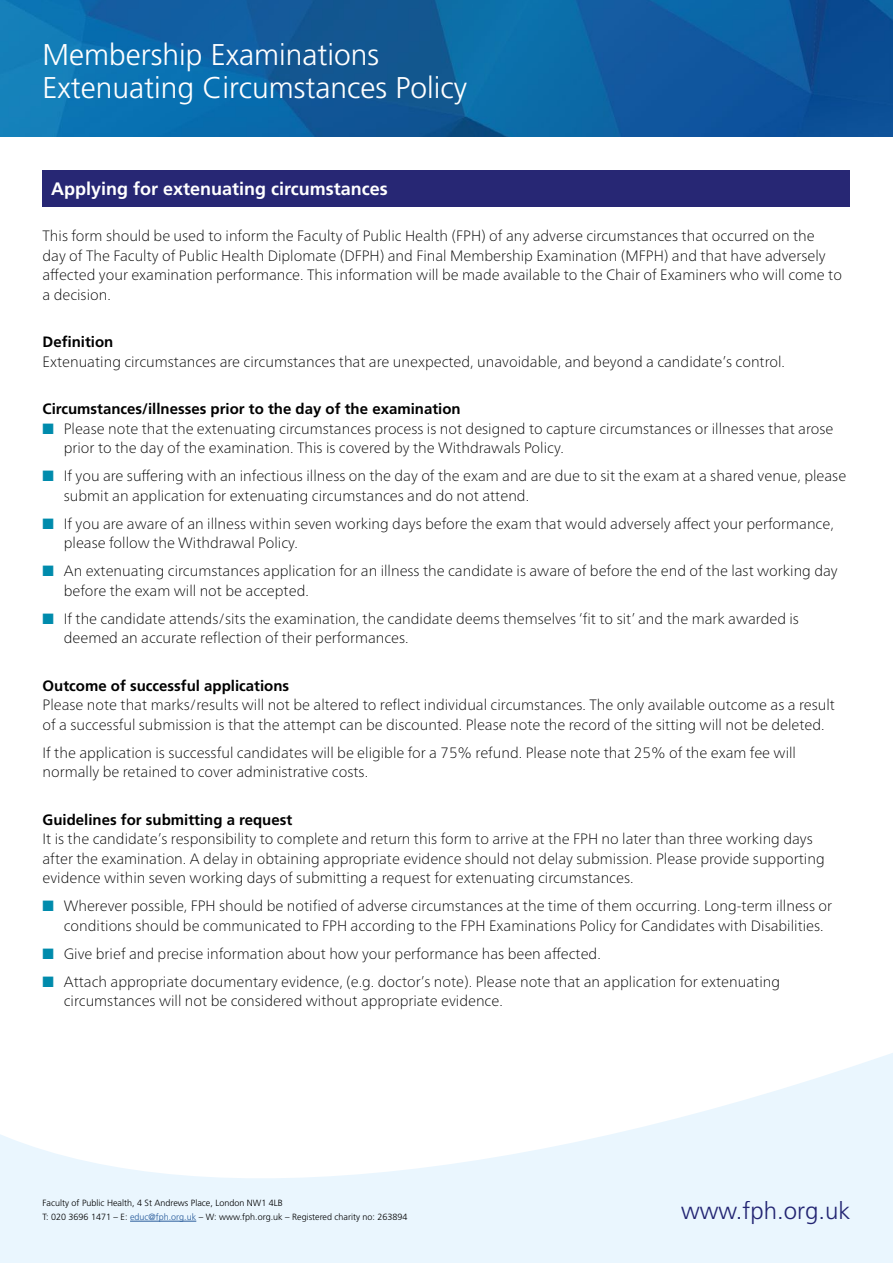
<style>
.page{position:relative;width:893px;height:1263px;background:#fff}
.page>*{position:absolute;margin:0;border:0;box-sizing:border-box;transform-origin:0 0}
.t1{font:300 30px "Frutiger";color:#fff}
.t2{font:300 24px "Frutiger";color:#272774}
.t3{font:700 18px "Frutiger";color:#fff}
.t4{font:100 15px/19.5px "Frutiger Neue LTW1 G";color:#000}
.t5{font:700 15px "Frutiger";color:#000}
.t6{font:300 9px "Frutiger CE";color:#000}
.s1{color:#008bac}
.s2{color:#275b9b}
</style>
<div class="page">
<img style="left:0;top:0;width:893px;height:136px">
<svg style="left:0;top:1053px;width:893px;height:210px;fill:#eaf6fe"></svg>
<hr style="left:130px;top:1221px;width:66px;height:1px;background:#275b9b">
<div style="left:43px;top:170px;width:807px;height:37px;background:#272774"></div>
<p class="t1" style="left:43px;top:38px;width:338px">Membership Examinations</p>
<p class="t1" style="left:43px;top:71px;width:426px">Extenuating Circumstances Policy</p>
<p class="t3" style="left:51px;top:178px;width:338px">Applying for extenuating circumstances</p>
<p class="t4" style="left:43px;top:225px;width:801px">This form should be used to inform the Faculty of Public Health (FPH) of any adverse circumstances that occurred on the<br>day of The Faculty of Public Health Diplomate (DFPH) and Final Membership Examination (MFPH) and that have adversely affected your examination performance. This information will be made available to the Chair of Examiners who will come to a decision.</p>
<p class="t5" style="left:43px;top:333px;width:72px">Definition</p>
<p class="t4" style="left:43px;top:351px;width:744px">Extenuating circumstances are circumstances that are unexpected, unavoidable, and beyond a candidate’s control.</p>
<p class="t5" style="left:43px;top:400px;width:420px">Circumstances/illnesses prior to the day of the examination</p>
<p class="t4" style="left:64px;top:418px;width:771px;text-indent:-21px"><span class="s1">■</span> Please note that the extenuating circumstances process is not designed to capture circumstances or illnesses that arose prior to the day of the examination. This is covered by the Withdrawals Policy.</p>
<p class="t4" style="left:64px;top:465px;width:784px;text-indent:-21px"><span class="s1">■</span> If you are suffering with an infectious illness on the day of the exam and are due to sit the exam at a shared venue, please submit an application for extenuating circumstances and do not attend.</p>
<p class="t4" style="left:64px;top:513px;width:771px;text-indent:-21px"><span class="s1">■</span> If you are aware of an illness within seven working days before the exam that would adversely affect your performance, please follow the Withdrawal Policy.</p>
<p class="t4" style="left:64px;top:560px;width:775px;text-indent:-21px"><span class="s1">■</span> An extenuating circumstances application for an illness the candidate is aware of before the end of the last working day before the exam will not be accepted.</p>
<p class="t4" style="left:64px;top:608px;width:737px;text-indent:-21px"><span class="s1">■</span> If the candidate attends/sits the examination, the candidate deems themselves ‘fit to sit’ and the mark awarded is deemed an accurate reflection of their performances.</p>
<p class="t5" style="left:43px;top:677px;width:248px">Outcome of successful applications</p>
<p class="t4" style="left:43px;top:694px;width:794px">Please note that marks/results will not be altered to reflect individual circumstances. The only available outcome as a result of a successful submission is that the attempt can be discounted. Please note the record of the sitting will not be deleted.</p>
<p class="t4" style="left:43px;top:742px;width:755px">If the application is successful candidates will be eligible for a 75% refund. Please note that 25% of the exam fee will normally be retained to cover administrative costs.</p>
<p class="t5" style="left:43px;top:811px;width:251px">Guidelines for submitting a request</p>
<p class="t4" style="left:43px;top:828px;width:784px">It is the candidate’s responsibility to complete and return this form to arrive at the FPH no later than three working days after the examination. A delay in obtaining appropriate evidence should not delay submission. Please provide supporting evidence within seven working days of submitting a request for extenuating circumstances.</p>
<p class="t4" style="left:64px;top:895px;width:770px;text-indent:-21px"><span class="s1">■</span> Wherever possible, FPH should be notified of adverse circumstances at the time of them occurring. Long-term illness or conditions should be communicated to FPH according to the FPH Examinations Policy for Candidates with Disabilities.</p>
<p class="t4" style="left:43px;top:943px;width:560px"><span class="s1">■</span> Give brief and precise information about how your performance has been affected.</p>
<p class="t4" style="left:64px;top:971px;width:718px;text-indent:-21px"><span class="s1">■</span> Attach appropriate documentary evidence, (e.g. doctor’s note). Please note that an application for extenuating circumstances will not be considered without appropriate evidence.</p>
<p class="t6" style="left:43px;top:1198px;width:242px">Faculty of Public Health, 4 St Andrews Place, London NW1 4LB</p>
<p class="t6" style="left:43px;top:1212px;width:367px">T: 020 3696 1471 – E: <span class="s2">educ@fph.org.uk</span> – W: www.fph.org.uk – Registered charity no: 263894</p>
<h2 class="t2" style="left:681px;top:1197px;width:171px">www.fph.org.uk</h2>
</div>
